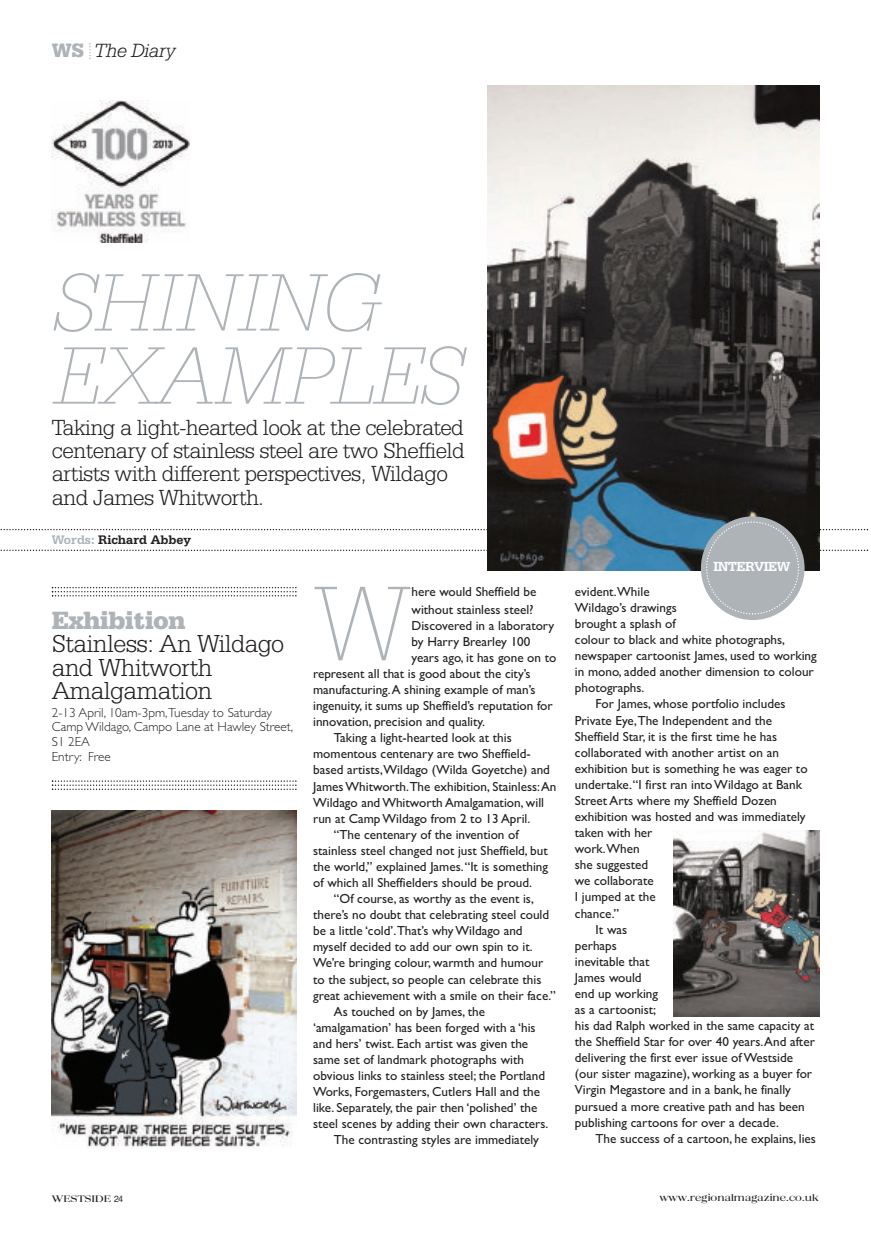
<style>
.page{position:relative;width:871px;height:1236px;background:#fff}
.page>*{position:absolute;margin:0;border:0;box-sizing:border-box;transform-origin:0 0}
.t1{font:100 114.6px "Serifa BT";color:#aeb3b8}
.t2{font:italic 100 87.75px/73.1px "Serifa BT";letter-spacing:-.025em;color:#aeb3b8}
.t3{font:300 26.25px/23.4px "Serifa BT";letter-spacing:-.025em;color:#231f20}
.t4{font:900 26.25px "Serifa BT";letter-spacing:-.03em;color:#aeb3b8}
.t5{font:300 23.4px/23.4px "Serifa BT";letter-spacing:-.03em;color:#231f20}
.t6{font:italic 300 20.4px "Serifa BT";letter-spacing:-.025em;color:#231f20}
.t7{font:700 13.95px "Serifa BT";letter-spacing:-.03em;color:#fff}
.t8{font:13.2px/17.7px "Gill Sans";color:#231f20}
.t9{font:300 13.2px/14.5px "Gill Sans";color:#231f20}
.t10{font:700 13.2px "Serifa BT";color:#231f20}
.t11{font:9.45px "Quantas Broad";color:#231f20}
.s1{font-weight:900;font-style:normal;color:#aeb3b8}
.s2{color:#aeb3b8}
.s3{font-family:"Nimbus Sans Novus T";font-weight:500}
</style>
<div class="page">
<svg style="left:89px;top:43px;width:2px;height:16px"></svg>
<img style="left:52px;top:811px;width:244px;height:336px">
<img style="left:674px;top:830px;width:145px;height:187px">
<img style="left:487px;top:85px;width:332px;height:436px">
<img style="left:52px;top:100px;width:138px;height:143px">
<div style="left:701px;top:516px;width:103px;height:104px;background:#aeb3b8;border-radius:50%"></div>
<svg style="left:0;top:521px;width:868px;height:94px"></svg>
<svg style="left:52px;top:780px;width:244px;height:10px"></svg>
<h3 class="t6" style="left:52px;top:42px;width:125px"><span class="s1">WS</span> The Diary</h3>
<h2 class="t2" style="left:52px;top:273px;width:412px">SHINING<br>EXAMPLES</h2>
<h3 class="t5" style="left:52px;top:417px;width:414px">Taking a light-hearted look at the celebrated centenary of stainless steel are two Sheffield artists with different perspectives, Wildago and James Whitworth.</h3>
<p class="t10" style="left:52px;top:534px;width:141px"><span class="s2">Words:</span> Richard Abbey</p>
<h3 class="t4" style="left:52px;top:610px;width:135px">Exhibition</h3>
<h3 class="t3" style="left:52px;top:634px;width:234px">Stainless: An Wildago and Whitworth<br>Amalgamation</h3>
<p class="t9" style="left:52px;top:707px;width:243px">2-13 April, 10am-3pm,Tuesday to Saturday<br>Camp Wildago, Campo Lane at Hawley Street,<br>S1 2EA<br>Entry: Free</p>
<h1 class="t1" style="left:313px;top:577px;width:100px">W</h1>
<p class="t8" style="left:411px;top:584px;width:126px">here would Sheffield be without stainless steel?</p>
<p class="t8" style="left:411px;top:618px;width:144px">Discovered in a laboratory</p>
<p class="t8" style="left:411px;top:634px;width:120px">by Harry Brearley 100</p>
<p class="t8" style="left:411px;top:650px;width:146px">years ago, it has gone on to</p>
<p class="t8" style="left:313px;top:666px;width:219px">represent all that is good about the city’s</p>
<p class="t8" style="left:313px;top:682px;width:224px">manufacturing. A shining example of man’s</p>
<p class="t8" style="left:313px;top:698px;width:241px">ingenuity, it sums up Sheffield’s reputation for</p>
<p class="t8" style="left:313px;top:714px;width:173px">innovation, precision and quality.</p>
<p class="t8" style="left:334px;top:730px;width:179px">Taking a light-hearted look at this</p>
<p class="t8" style="left:313px;top:747px;width:219px">momentous centenary are two Sheffield-</p>
<p class="t8" style="left:313px;top:763px;width:238px">based artists,Wildago (Wilda Goyetche) and</p>
<p class="t8" style="left:313px;top:779px;width:245px">James Whitworth.The exhibition, Stainless: An</p>
<p class="t8" style="left:313px;top:795px;width:232px">Wildago and Whitworth Amalgamation, will</p>
<p class="t8" style="left:313px;top:811px;width:219px">run at Camp Wildago from 2 to 13 April.</p>
<p class="t8" style="left:334px;top:827px;width:186px">“The centenary of the invention of</p>
<p class="t8" style="left:313px;top:843px;width:236px">stainless steel changed not just Sheffield, but</p>
<p class="t8" style="left:313px;top:859px;width:236px">the world,” explained James. “It is something</p>
<p class="t8" style="left:313px;top:875px;width:220px">of which all Sheffielders should be proud.</p>
<p class="t8" style="left:334px;top:891px;width:201px">“Of course, as worthy as the event is,</p>
<p class="t8" style="left:313px;top:907px;width:237px">there’s no doubt that celebrating steel could</p>
<p class="t8" style="left:313px;top:923px;width:211px">be a little ‘cold’.That’s why Wildago and</p>
<p class="t8" style="left:313px;top:940px;width:221px">myself decided to add our own spin to it.</p>
<p class="t8" style="left:313px;top:956px;width:232px">We’re bringing colour, warmth and humour</p>
<p class="t8" style="left:313px;top:972px;width:230px">to the subject, so people can celebrate this</p>
<p class="t8" style="left:313px;top:988px;width:244px">great achievement with a smile on their face.”</p>
<p class="t8" style="left:334px;top:1004px;width:153px">As touched on by James, the</p>
<p class="t8" style="left:313px;top:1020px;width:224px">‘amalgamation’ has been forged with a ‘his</p>
<p class="t8" style="left:313px;top:1036px;width:216px">and hers’ twist. Each artist was given the</p>
<p class="t8" style="left:313px;top:1052px;width:212px">same set of landmark photographs with</p>
<p class="t8" style="left:313px;top:1068px;width:233px">obvious links to stainless steel; the Portland</p>
<p class="t8" style="left:313px;top:1084px;width:228px">Works, Forgemasters, Cutlers Hall and the</p>
<p class="t8" style="left:313px;top:1100px;width:226px">like. Separately, the pair then ‘polished’ the</p>
<p class="t8" style="left:313px;top:1116px;width:237px">steel scenes by adding their own characters.</p>
<p class="t8" style="left:334px;top:1133px;width:207px">The contrasting styles are immediately</p>
<p class="t7" style="left:713px;top:561px;width:78px">INTERVIEW</p>
<p class="t8" style="left:575px;top:584px;width:76px">evident.While</p>
<p class="t8" style="left:575px;top:600px;width:103px">Wildago’s drawings</p>
<p class="t8" style="left:575px;top:616px;width:102px">brought a splash of</p>
<p class="t8" style="left:575px;top:632px;width:212px">colour to black and white photographs,</p>
<p class="t8" style="left:575px;top:648px;width:243px">newspaper cartoonist James, used to working</p>
<p class="t8" style="left:575px;top:664px;width:240px">in mono, added another dimension to colour</p>
<p class="t8" style="left:575px;top:681px;width:71px">photographs.</p>
<p class="t8" style="left:595px;top:697px;width:191px">For James, whose portfolio includes</p>
<p class="t8" style="left:575px;top:713px;width:199px">Private Eye,The Independent and the</p>
<p class="t8" style="left:575px;top:729px;width:204px">Sheffield Star, it is the first time he has</p>
<p class="t8" style="left:575px;top:745px;width:205px">collaborated with another artist on an</p>
<p class="t8" style="left:575px;top:761px;width:234px">exhibition but is something he was eager to</p>
<p class="t8" style="left:575px;top:777px;width:229px">undertake. “I first ran into Wildago at Bank</p>
<p class="t8" style="left:575px;top:793px;width:203px">Street Arts where my Sheffield Dozen</p>
<p class="t8" style="left:575px;top:809px;width:232px">exhibition was hosted and was immediately</p>
<p class="t8" style="left:575px;top:825px;width:79px">taken with her</p>
<p class="t8" style="left:575px;top:841px;width:66px">work.When</p>
<p class="t8" style="left:575px;top:857px;width:75px">she suggested</p>
<p class="t8" style="left:575px;top:874px;width:80px">we collaborate</p>
<p class="t8" style="left:575px;top:890px;width:82px">I jumped at the</p>
<p class="t8" style="left:575px;top:906px;width:46px">chance.”</p>
<p class="t8" style="left:595px;top:922px;width:33px">It was</p>
<p class="t8" style="left:575px;top:938px;width:43px">perhaps</p>
<p class="t8" style="left:575px;top:954px;width:76px">inevitable that</p>
<p class="t8" style="left:575px;top:970px;width:68px">James would</p>
<p class="t8" style="left:575px;top:986px;width:85px">end up working</p>
<p class="t8" style="left:575px;top:1002px;width:83px">as a cartoonist;</p>
<p class="t8" style="left:575px;top:1018px;width:241px">his dad Ralph worked in the same capacity at</p>
<p class="t8" style="left:575px;top:1034px;width:241px">the Sheffield Star for over 40 years. And after</p>
<p class="t8" style="left:575px;top:1050px;width:220px">delivering the first ever issue of Westside</p>
<p class="t8" style="left:575px;top:1067px;width:239px">(our sister magazine), working as a buyer for</p>
<p class="t8" style="left:575px;top:1083px;width:217px">Virgin Megastore and in a bank, he finally</p>
<p class="t8" style="left:575px;top:1099px;width:231px">pursued a more creative path and has been</p>
<p class="t8" style="left:575px;top:1115px;width:205px">publishing cartoons for over a decade.</p>
<p class="t8" style="left:595px;top:1131px;width:222px">The success of a cartoon, he explains, lies</p>
<p class="t11" style="left:52px;top:1193px;width:73px">WESTSIDE <span class="s3">24</span></p>
<p class="t11" style="left:659px;top:1192px;width:161px">www.regionalmagazine.co.uk</p>
</div>
